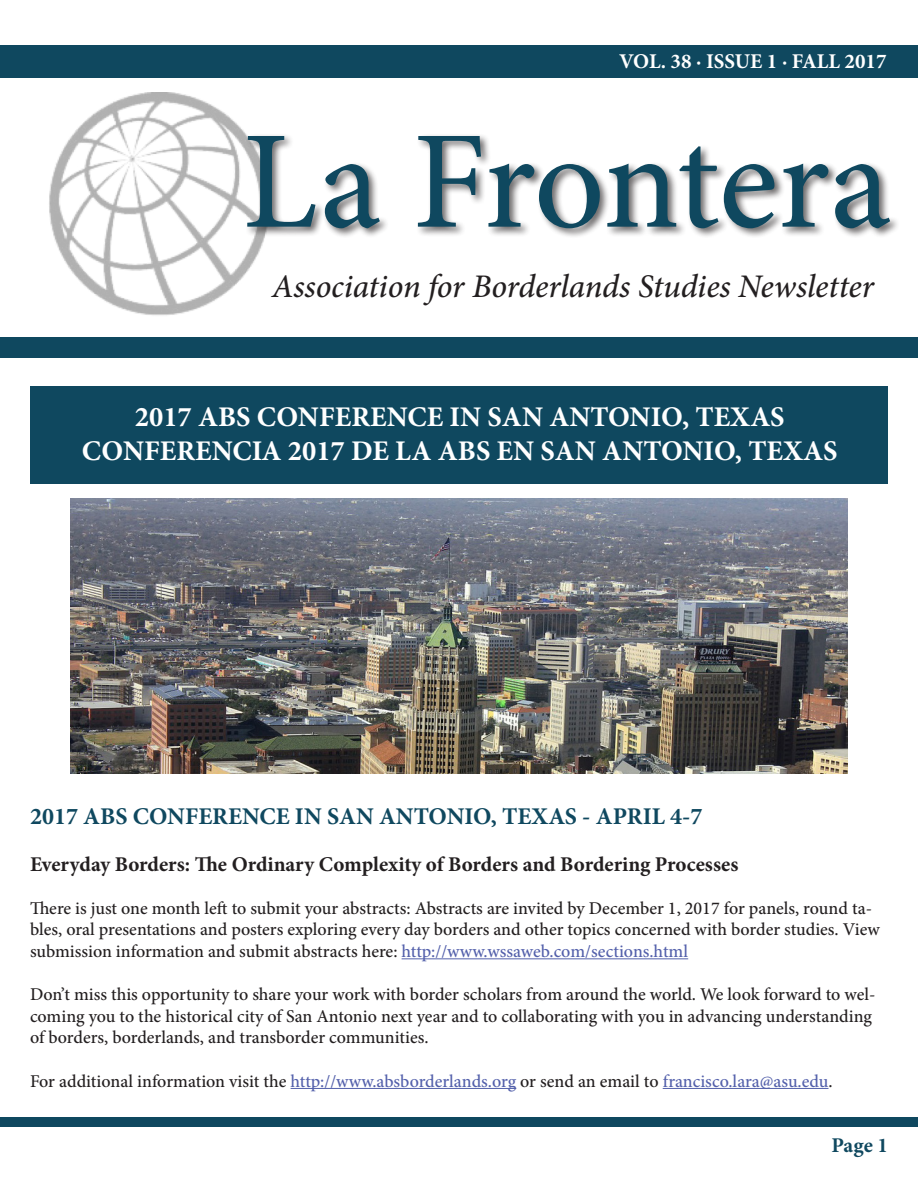
<style>
.page{position:relative;width:918px;height:1188px;background:#fff}
.page>*{position:absolute;margin:0;border:0;box-sizing:border-box;transform-origin:0 0}
.t1{font:139.5px "Minion Pro";letter-spacing:-.01em;color:#0f485f}
.t2{font:italic 500 33px "Minion Pro";letter-spacing:-.005em;color:#231f20}
.t3{font:700 28.5px "Minion Pro";color:#fff}
.t4{font:700 24px "Minion Pro";color:#0f485f}
.t5{font:700 21px "Minion Pro";color:#231f20}
.t6{font:700 21px "Minion Pro";color:#fff}
.t7{font:700 21px "Minion Pro";color:#0f485f}
.t8{font:500 18px/21.6px "Minion Pro";letter-spacing:-.005em;color:#231f20}
.t9{font:500 18px "Minion Pro";color:#5360ab}
.s1{color:#5360ab}
.s2{color:#231f20}
</style>
<div class="page">
<img style="left:71px;top:499px;width:776px;height:275px">
<img style="left:49px;top:92px;width:215px;height:224px">
<div style="left:0;top:45px;width:918px;height:33px;background:#0f485f"></div>
<div style="left:0;top:338px;width:918px;height:20px;background:#0f485f"></div>
<div style="left:1px;top:1117px;width:917px;height:10px;background:#0f485f"></div>
<div style="left:30px;top:386px;width:858px;height:98px;background:#0f485f"></div>
<div style="left:245px;top:134px;width:655px;height:105px;background:#231f20;opacity:.66"></div>
<hr style="left:402px;top:958px;width:286px;height:1px;background:#5360ab">
<hr style="left:291px;top:1088px;width:225px;height:1px;background:#5360ab">
<hr style="left:663px;top:1088px;width:166px;height:1px;background:#5360ab">
<p class="t6" style="left:619px;top:46px;width:269px">VOL. 38 · ISSUE 1 · FALL 2017</p>
<p class="t1" style="left:242px;top:89px;width:650px">La Frontera</p>
<p class="t2" style="left:272px;top:264px;width:604px">Association for Borderlands Studies Newsletter</p>
<p class="t3" style="left:135px;top:397px;width:651px">2017 ABS CONFERENCE IN SAN ANTONIO, TEXAS</p>
<p class="t3" style="left:82px;top:431px;width:757px">CONFERENCIA 2017 DE LA ABS EN SAN ANTONIO, TEXAS</p>
<p class="t4" style="left:30px;top:799px;width:674px">2017 ABS CONFERENCE IN SAN ANTONIO, TEXAS - APRIL 4-7</p>
<p class="t5" style="left:30px;top:849px;width:710px">Everyday Borders: The Ordinary Complexity of Borders and Bordering Processes</p>
<p class="t8" style="left:30px;top:897px;width:851px">There is just one month left to submit your abstracts: Abstracts are invited by December 1, 2017 for panels, round ta&shy;bles, oral presentations and posters exploring every day borders and other topics concerned with border studies. View submission information and submit abstracts here: <span class="s1">http://www.wssaweb.com/sections.html</span></p>
<p class="t8" style="left:30px;top:984px;width:847px">Don’t miss this opportunity to share your work with border scholars from around the world. We look forward to wel&shy;coming you to the historical city of San Antonio next year and to collaborating with you in advancing understanding of borders, borderlands, and transborder communities.</p>
<p class="t9" style="left:30px;top:1069px;width:804px"><span class="s2">For additional information visit the</span> http://www.absborderlands.org <span class="s2">or send an email to</span> francisco.lara@asu.edu<span class="s2">.</span></p>
<p class="t7" style="left:832px;top:1131px;width:58px">Page 1</p>
</div>
